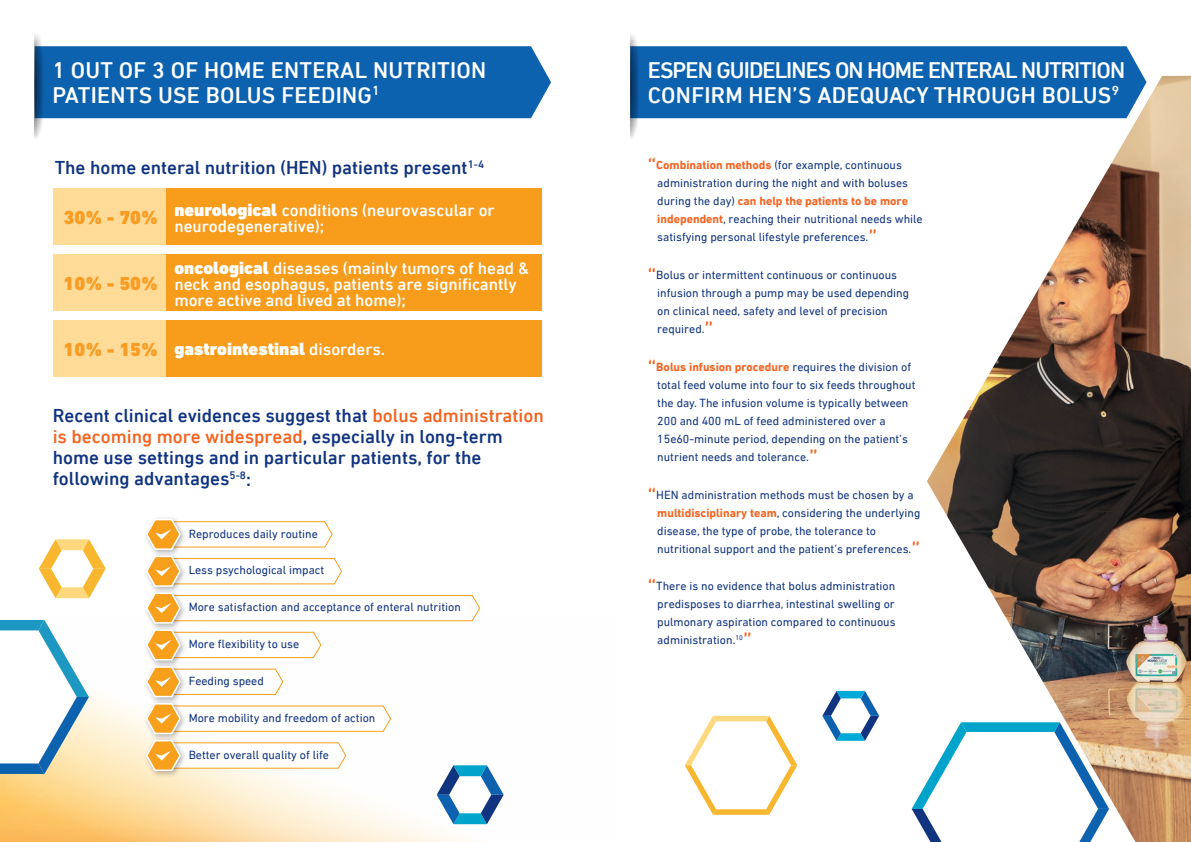
<style>
.page{position:relative;width:1191px;height:842px;background:#fff}
.page>*{position:absolute;margin:0;border:0;box-sizing:border-box;transform-origin:0 0}
.t1{font:24px "DIN Next LT Pro";color:#f36421}
.t2{font:500 23px/25.2px "DIN Next LT Pro";letter-spacing:-.04em;color:#fff}
.t3{font:500 23px/25.2px "DIN Next LT Pro";letter-spacing:.01em;color:#fff}
.t4{font:900 19.1px "DIN Next LT Pro";color:#f89c23}
.t5{font:500 19px/21px "DIN Next LT Pro";color:#10347f}
.t6{font:900 18px "DIN Next LT Pro";color:#fff}
.t7{font:500 17px/16px "DIN Next LT Pro";color:#fff}
.t8{font:12px/18px "DIN Next LT Pro";color:#10347f}
.s1{font-weight:900;font-size:18px}
.s2{font-weight:500;font-size:17px}
.s3{color:#f36421}
.s4{font-size:24px;color:#f36421}
.s5{font-weight:700;color:#f36421}
</style>
<div class="page">
<img style="left:0;top:695px;width:487px;height:147px">
<div style="left:58px;top:46px;width:493px;height:72px;background:#0d62b0"></div>
<svg style="left:35px;top:34px;width:23px;height:105px"></svg>
<div style="left:654px;top:46px;width:489px;height:72px;background:#0d62b0"></div>
<svg style="left:630px;top:34px;width:24px;height:105px"></svg>
<div style="left:166px;top:189px;width:375px;height:56px;background:#f89c1c"></div>
<div style="left:166px;top:254px;width:375px;height:57px;background:#f89c1c"></div>
<div style="left:166px;top:320px;width:375px;height:57px;background:#f89c1c"></div>
<div style="left:54px;top:189px;width:112px;height:56px;background:#fedc98"></div>
<div style="left:54px;top:254px;width:112px;height:57px;background:#fedc98"></div>
<div style="left:54px;top:320px;width:112px;height:57px;background:#fedc98"></div>
<div style="left:143px;top:663px;width:45px;height:42px;background:#fefefe"></div>
<div style="left:143px;top:700px;width:45px;height:42px;background:#231f20;opacity:.35"></div>
<div style="left:143px;top:736px;width:45px;height:42px;background:#231f20;opacity:.35"></div>
<svg style="left:145px;top:518px;width:359px;height:306px"></svg>
<svg style="left:39px;top:539px;width:67px;height:59px"></svg>
<svg style="left:685px;top:716px;width:112px;height:99px"></svg>
<svg style="left:911px;top:782px;width:16px;height:54px"></svg>
<svg style="left:0;top:620px;width:89px;height:154px"></svg>
<svg style="left:822px;top:691px;width:57px;height:50px"></svg>
<img style="left:927px;top:76px;width:264px;height:766px">
<h2 class="t3" style="left:52px;top:57px;width:435px">1 OUT OF 3 OF HOME ENTERAL NUTRITION<br>PATIENTS USE BOLUS FEEDING<sup>1</sup></h2>
<h2 class="t2" style="left:648px;top:57px;width:479px">ESPEN GUIDELINES ON HOME ENTERAL NUTRITION<br>CONFIRM HEN’S ADEQUACY THROUGH BOLUS<sup>9</sup></h2>
<h3 class="t5" style="left:55px;top:157px;width:431px">The home enteral nutrition (HEN) patients present<sup>1-4</sup></h3>
<h3 class="t4" style="left:64px;top:206px;width:96px">30% - 70%</h3>
<h3 class="t4" style="left:64px;top:272px;width:96px">10% - 50%</h3>
<h3 class="t4" style="left:64px;top:338px;width:96px">10% - 15%</h3>
<h3 class="t7" style="left:174px;top:202px;width:322px"><span class="s1">neurological</span> conditions (neurovascular or neurodegenerative);</h3>
<h3 class="t7" style="left:174px;top:260px;width:356px"><span class="s1">oncological</span> diseases (mainly tumors of head &amp; neck and esophagus, patients are significantly more active and lived at home);</h3>
<h3 class="t6" style="left:174px;top:338px;width:212px">gastrointestinal <span class="s2">disorders.</span></h3>
<h3 class="t5" style="left:53px;top:405px;width:492px">Recent clinical evidences suggest that <span class="s3">bolus administration is becoming more widespread</span>, especially in long-term home use settings and in particular patients, for the following advantages<sup>5-8</sup>:</h3>
<p class="t8" style="left:189px;top:524px;width:131px">Reproduces daily routine</p>
<p class="t8" style="left:189px;top:561px;width:137px">Less psychological impact</p>
<p class="t8" style="left:189px;top:598px;width:274px">More satisfaction and acceptance of enteral nutrition</p>
<p class="t8" style="left:189px;top:635px;width:112px">More flexibility to use</p>
<p class="t8" style="left:189px;top:672px;width:77px">Feeding speed</p>
<p class="t8" style="left:189px;top:709px;width:188px">More mobility and freedom of action</p>
<p class="t8" style="left:189px;top:745px;width:142px">Better overall quality of life</p>
<p class="t8" style="left:657px;top:156px;width:267px;text-indent:-10px"><span class="s4">“</span><span class="s5">Combination methods</span> (for example, continuous administration during the night and with boluses during the day) <span class="s5">can help the patients to be more independent</span>, reaching their nutritional needs while satisfying personal lifestyle preferences.<span class="s4">”</span></p>
<p class="t8" style="left:657px;top:266px;width:253px;text-indent:-10px"><span class="s4">“</span>Bolus or intermittent continuous or continuous infusion through a pump may be used depending on clinical need, safety and level of precision required.<span class="s4">”</span></p>
<p class="t8" style="left:657px;top:357px;width:260px;text-indent:-10px"><span class="s4">“</span><span class="s5">Bolus infusion procedure</span> requires the division of total feed volume into four to six feeds throughout the day. The infusion volume is typically between 200 and 400 mL of feed administered over a 15e60-minute period, depending on the patient’s nutrient needs and tolerance.<span class="s4">”</span></p>
<p class="t8" style="left:657px;top:485px;width:265px;text-indent:-10px"><span class="s4">“</span>HEN administration methods must be chosen by a <span class="s5">multidisciplinary team</span>, considering the underlying disease, the type of probe, the tolerance to nutritional support and the patient’s preferences.<span class="s4">”</span></p>
<p class="t8" style="left:657px;top:577px;width:240px;text-align:justify;text-indent:-10px"><span class="s4">“</span>There is no evidence that bolus administration predisposes to diarrhea, intestinal swelling or pulmonary aspiration compared to continuous administration.<sup>10</sup></p>
<h1 class="t1" style="left:743px;top:627px;width:10px">”</h1>
</div>
